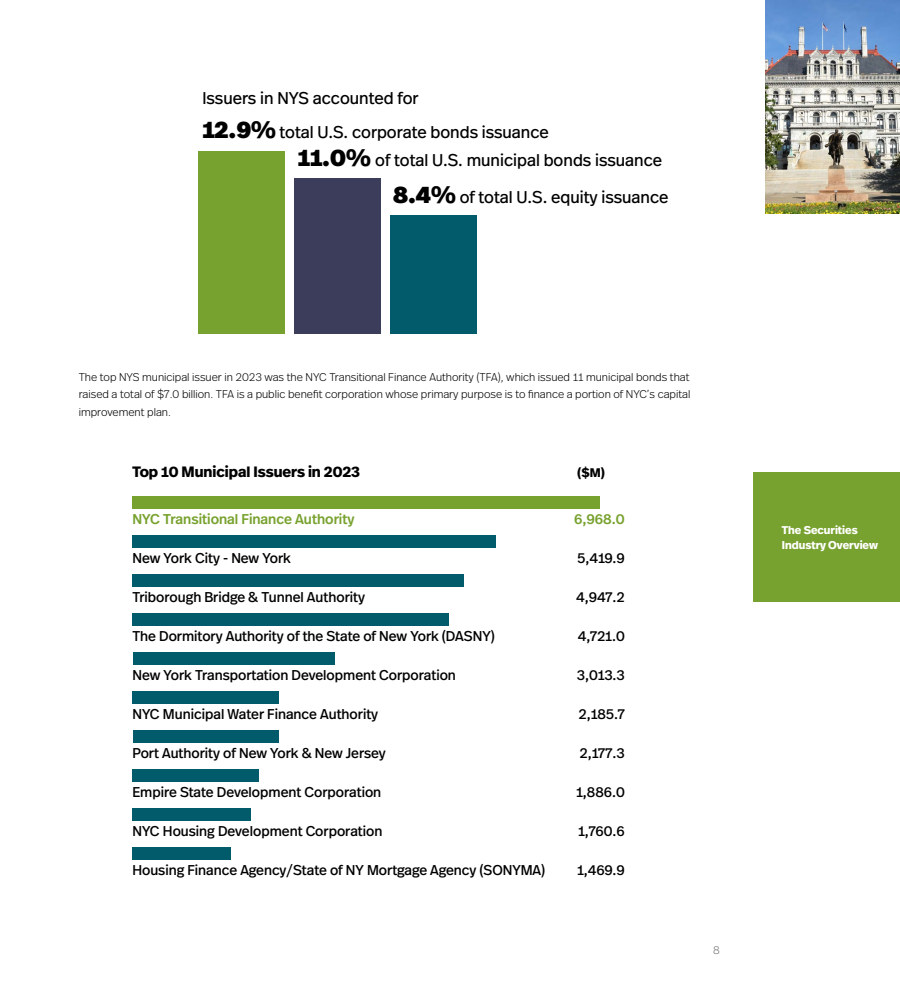
<style>
.page{position:relative;width:900px;height:990px;background:#fff}
.page>*{position:absolute;margin:0;border:0;box-sizing:border-box;transform-origin:0 0}
.t1{font:17px/33.9px "Real Head Pro";color:#000}
.t2{font:700 15px "Real Head Pro";color:#000}
.t3{font:14.25px "Real Head Pro";color:#000}
.t4{font:500 14.25px "Real Head Pro";color:#78a22f}
.t5{font:700 12.5px "Real Head Pro";color:#000}
.t6{font:300 11.25px/17.5px "Real Head Pro";color:#000;text-align:justify}
.t7{font:700 11.25px/15px "Real Head Pro";color:#fff}
.t8{font:300 11.25px "Real Head Pro";color:#6d6e71}
.s1{font-weight:900;font-size:23.62px}
</style>
<div class="page">
<img style="left:765px;top:0;width:135px;height:214px">
<div style="left:754px;top:472px;width:146px;height:130px;background:#78a22f"></div>
<div style="left:390px;top:215px;width:86px;height:119px;background:#015b6b"></div>
<div style="left:294px;top:178px;width:87px;height:156px;background:#3c3d5a"></div>
<div style="left:199px;top:151px;width:86px;height:183px;background:#78a22f"></div>
<div style="left:133px;top:496px;width:467px;height:13px;background:#78a22f"></div>
<div style="left:133px;top:535px;width:363px;height:13px;background:#015b6b"></div>
<div style="left:133px;top:574px;width:331px;height:13px;background:#015b6b"></div>
<div style="left:133px;top:613px;width:316px;height:13px;background:#015b6b"></div>
<div style="left:133px;top:652px;width:202px;height:13px;background:#015b6b"></div>
<div style="left:133px;top:691px;width:146px;height:13px;background:#015b6b"></div>
<div style="left:133px;top:730px;width:145px;height:13px;background:#015b6b"></div>
<div style="left:133px;top:769px;width:126px;height:13px;background:#015b6b"></div>
<div style="left:133px;top:808px;width:118px;height:13px;background:#015b6b"></div>
<div style="left:133px;top:847px;width:98px;height:13px;background:#015b6b"></div>
<p class="t1" style="left:202px;top:80px;width:348px">Issuers in NYS accounted for<br><span class="s1">12.9%</span> total U.S. corporate bonds issuance</p>
<p class="t1" style="left:393px;top:142px;width:277px;line-height:36.1px;text-indent:-95px"><span class="s1">11.0%</span> of total U.S. municipal bonds issuance<br><span class="s1">8.4%</span> of total U.S. equity issuance</p>
<p class="t6" style="left:79px;top:368px;width:613px">The top NYS municipal issuer in 2023 was the NYC Transitional Finance Authority (TFA), which issued 11 municipal bonds that raised a total of $7.0 billion. TFA is a public benefit corporation whose primary purpose is to finance a portion of NYC’s capital improvement plan.</p>
<p class="t2" style="left:132px;top:461px;width:229px">Top 10 Municipal Issuers in 2023</p>
<p class="t5" style="left:577px;top:463px;width:29px">($M)</p>
<p class="t4" style="left:132px;top:509px;width:224px">NYC Transitional Finance Authority</p>
<p class="t4" style="left:574px;top:509px;width:52px">6,968.0</p>
<p class="t3" style="left:132px;top:548px;width:160px">New York City - New York</p>
<p class="t3" style="left:577px;top:548px;width:49px">5,419.9</p>
<p class="t3" style="left:132px;top:587px;width:234px">Triborough Bridge &amp; Tunnel Authority</p>
<p class="t3" style="left:576px;top:587px;width:50px">4,947.2</p>
<p class="t3" style="left:132px;top:626px;width:364px">The Dormitory Authority of the State of New York (DASNY)</p>
<p class="t3" style="left:578px;top:626px;width:49px">4,721.0</p>
<p class="t3" style="left:132px;top:665px;width:325px">New York Transportation Development Corporation</p>
<p class="t3" style="left:577px;top:665px;width:50px">3,013.3</p>
<p class="t3" style="left:132px;top:704px;width:247px">NYC Municipal Water Finance Authority</p>
<p class="t3" style="left:578px;top:704px;width:48px">2,185.7</p>
<p class="t3" style="left:132px;top:743px;width:255px">Port Authority of New York &amp; New Jersey</p>
<p class="t3" style="left:579px;top:743px;width:47px">2,177.3</p>
<p class="t3" style="left:132px;top:782px;width:250px">Empire State Development Corporation</p>
<p class="t3" style="left:576px;top:782px;width:50px">1,886.0</p>
<p class="t3" style="left:132px;top:821px;width:252px">NYC Housing Development Corporation</p>
<p class="t3" style="left:578px;top:821px;width:48px">1,760.6</p>
<p class="t3" style="left:132px;top:860px;width:414px">Housing Finance Agency/State of NY Mortgage Agency (SONYMA)</p>
<p class="t3" style="left:577px;top:860px;width:49px">1,469.9</p>
<p class="t8" style="left:713px;top:942px;width:8px">8</p>
<p class="t7" style="left:782px;top:522px;width:98px">The Securities<br>Industry Overview</p>
</div>
